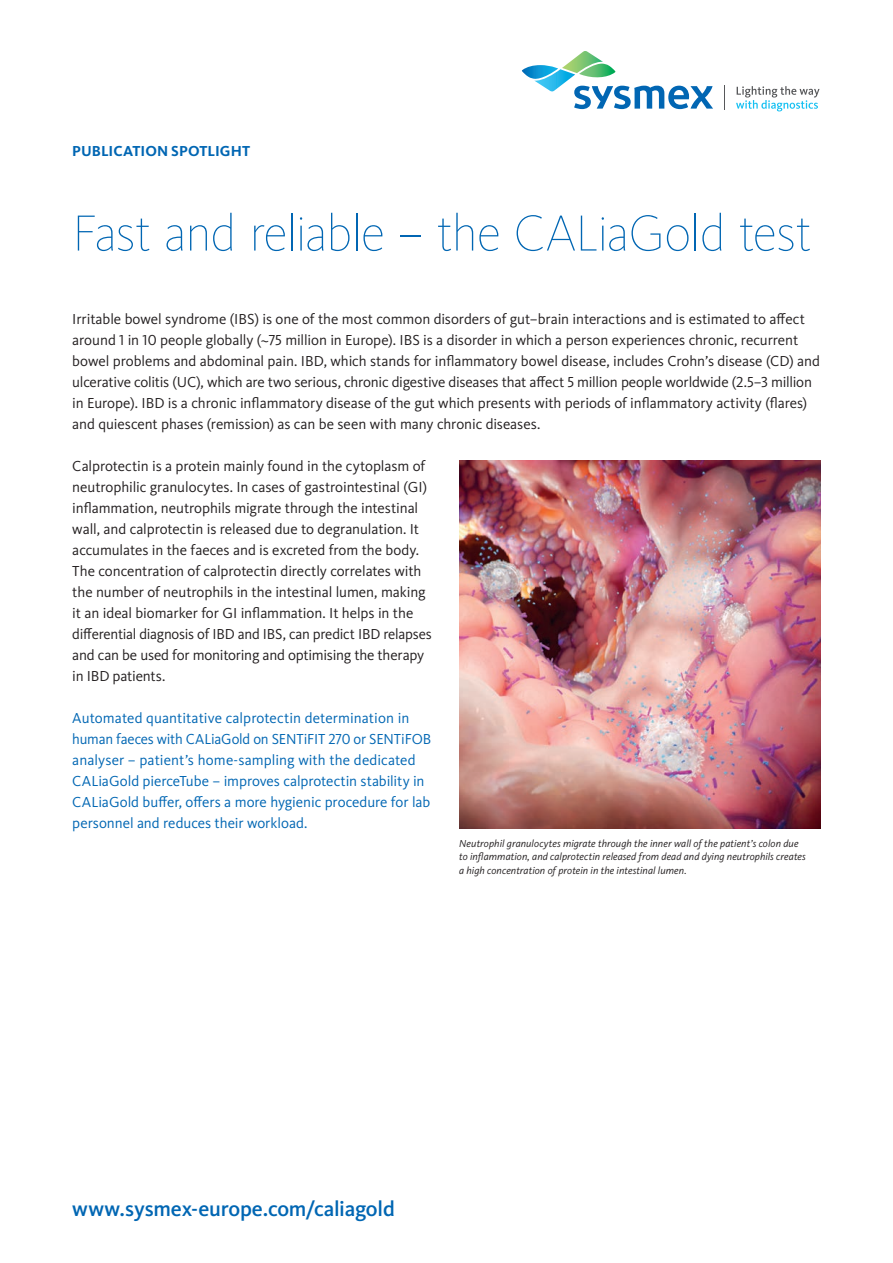
<style>
.page{position:relative;width:893px;height:1263px;background:#fff}
.page>*{position:absolute;margin:0;border:0;box-sizing:border-box;transform-origin:0 0}
.t1{font:100 52.5px "Kievit Pro";letter-spacing:-.02em;color:#0166b3}
.t2{font:500 21.75px "Kievit Pro";letter-spacing:-.01em;color:#0166b3}
.t3{font:15px/21px "Kievit Pro";letter-spacing:-.005em;color:#231f20}
.t4{font:15px/21px "Kievit Pro";color:#0166b3}
.t5{font:700 15px "Kievit Pro";color:#0166b3}
.t6{font:italic 10.5px/13.5px "Kievit Pro";letter-spacing:.005em;color:#231f20}
</style>
<div class="page">
<svg style="left:522px;top:51px;width:191px;height:58px"></svg>
<svg style="left:724px;top:86px;width:1px;height:24px"></svg>
<svg style="left:736px;top:86px;width:83px;height:25px"></svg>
<img style="left:459px;top:461px;width:362px;height:367px">
<p class="t5" style="left:72px;top:142px;width:179px">PUBLICATION SPOTLIGHT</p>
<h1 class="t1" style="left:72px;top:202px;width:741px">Fast and reliable – the CALiaGold test</h1>
<p class="t3" style="left:72px;top:308px;width:749px">Irritable bowel syndrome (IBS) is one of the most common disorders of gut–brain interactions and is estimated to affect around 1 in 10 people globally (~75 million in Europe). IBS is a disorder in which a person experiences chronic, recurrent bowel problems and abdominal pain. IBD, which stands for inflammatory bowel disease, includes Crohn’s disease (CD) and ulcerative colitis (UC), which are two serious, chronic digestive diseases that affect 5 million people worldwide (2.5–3 million in Europe). IBD is a chronic inflammatory disease of the gut which presents with periods of inflammatory activity (flares) and quiescent phases (remission) as can be seen with many chronic diseases.</p>
<p class="t3" style="left:72px;top:455px;width:361px">Calprotectin is a protein mainly found in the cytoplasm of neutrophilic granulocytes. In cases of gastrointestinal (GI) inflammation, neutrophils migrate through the intestinal wall, and calprotectin is released due to degranulation. It accumulates in the faeces and is excreted from the body.<br>The concentration of calprotectin directly correlates with the number of neutrophils in the intestinal lumen, making it an ideal biomarker for GI inflammation. It helps in the differential diagnosis of IBD and IBS, can predict IBD relapses and can be used for monitoring and optimising the therapy in IBD patients.</p>
<p class="t4" style="left:72px;top:707px;width:360px">Automated quantitative calprotectin determination in human faeces with CALiaGold on SENTiFIT 270 or SENTiFOB analyser – patient’s home-sampling with the dedicated CALiaGold pierceTube – improves calprotectin stability in CALiaGold buffer, offers a more hygienic procedure for lab personnel and reduces their workload.</p>
<p class="t6" style="left:459px;top:836px;width:348px">Neutrophil granulocytes migrate through the inner wall of the patient’s colon due to inflammation, and calprotectin released from dead and dying neutrophils creates a high concentration of protein in the intestinal lumen.</p>
<h2 class="t2" style="left:72px;top:1195px;width:324px">www.sysmex-europe.com/caliagold</h2>
</div>
